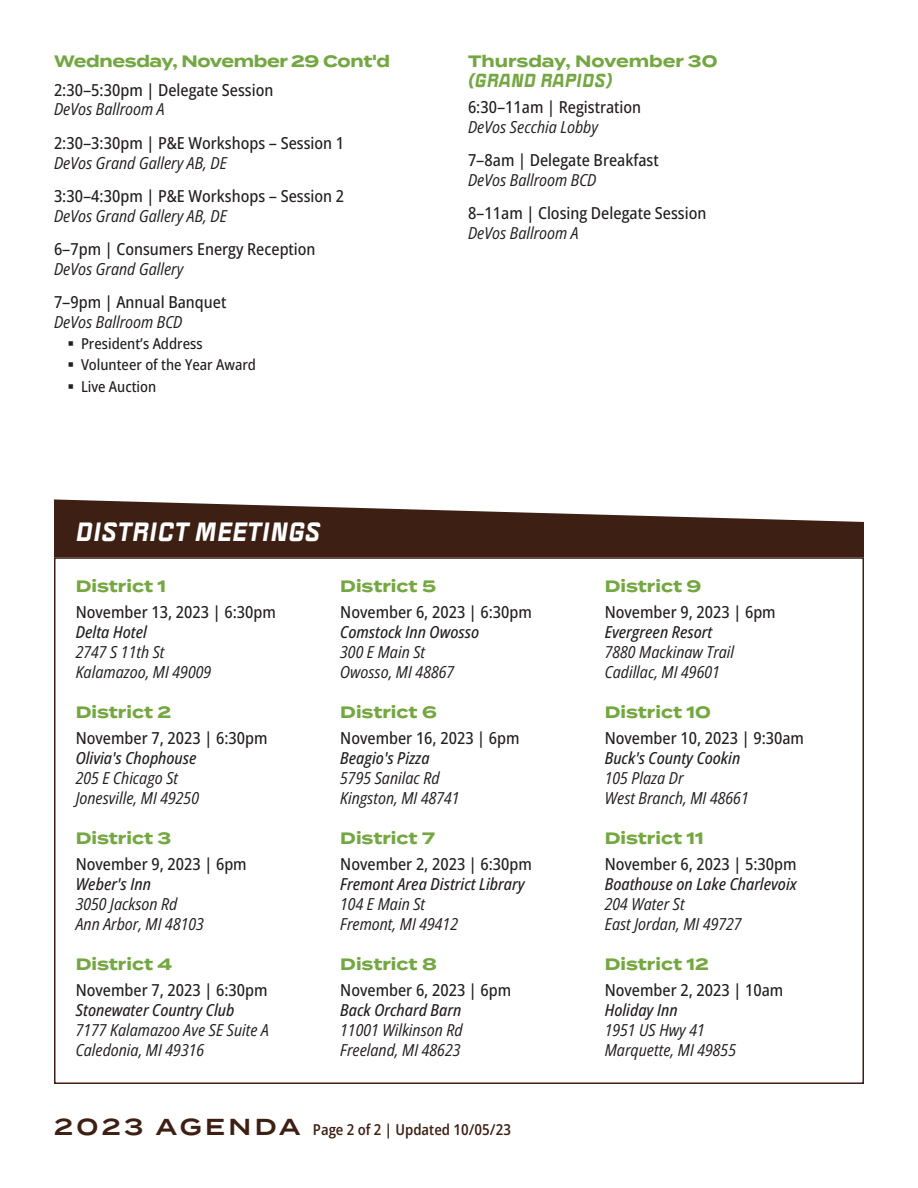
<style>
.page{position:relative;width:918px;height:1188px;background:#fff}
.page>*{position:absolute;margin:0;border:0;box-sizing:border-box;transform-origin:0 0}
.t1{font:23.1px "Politica Black Italic Xp";letter-spacing:.01em;color:#fff}
.Agenda_Item{font:italic semi-condensed 16.5px/19.8px "Open Sans";color:#231f20}
.Agenda_Item-2{font:500 semi-condensed 16.5px "Open Sans";color:#231f20}
.Agenda_Item-3{font:italic 500 semi-condensed 16.5px "Open Sans";color:#231f20}
.t2{font:700 16.5px "Termina";color:#74a741}
.t3{font:700 16.5px "Termina";letter-spacing:-.02em;color:#74a741}
.t4{font:16.5px "Politica Black Italic Xp";letter-spacing:.01em;color:#74a741}
.t5{font:500 semi-condensed 15px "Open Sans";color:#231f20}
.t6{font:600 semi-condensed 15px "Open Sans";color:#3d2013}
.s1{font-family:"Termina";font-stretch:normal;font-size:23.1px}
</style>
<div class="page">
<svg style="left:54px;top:499px;width:810px;height:58px;fill:#3d2013"></svg>
<p class="t3" style="left:54px;top:49px;width:338px">Wednesday, November 29 Cont'd</p>
<p class="Agenda_Item-2" style="left:54px;top:78px;width:221px">2:30–5:30pm | Delegate Session</p>
<p class="Agenda_Item" style="left:54px;top:99px;width:112px">DeVos Ballroom A</p>
<p class="Agenda_Item-2" style="left:54px;top:131px;width:292px">2:30–3:30pm | P&amp;E Workshops – Session 1</p>
<p class="Agenda_Item" style="left:54px;top:152px;width:174px">DeVos Grand Gallery AB, DE</p>
<p class="Agenda_Item-2" style="left:54px;top:185px;width:292px">3:30–4:30pm | P&amp;E Workshops – Session 2</p>
<p class="Agenda_Item" style="left:54px;top:205px;width:174px">DeVos Grand Gallery AB, DE</p>
<p class="Agenda_Item-2" style="left:54px;top:238px;width:263px">6–7pm | Consumers Energy Reception</p>
<p class="Agenda_Item" style="left:54px;top:258px;width:131px">DeVos Grand Gallery</p>
<p class="Agenda_Item-2" style="left:54px;top:291px;width:174px">7–9pm | Annual Banquet</p>
<p class="Agenda_Item" style="left:54px;top:311px;width:130px">DeVos Ballroom BCD</p>
<p class="t5" style="left:81px;top:333px;width:123px">President’s Address</p>
<p class="t5" style="left:81px;top:355px;width:177px">Volunteer of the Year Award</p>
<p class="t5" style="left:81px;top:376px;width:77px">Live Auction</p>
<p class="t1" style="left:76px;top:514px;width:246px">DISTRICT MEETINGS</p>
<p class="t2" style="left:468px;top:49px;width:251px">Thursday, November 30</p>
<p class="t4" style="left:468px;top:67px;width:146px">(GRAND RAPIDS)</p>
<p class="Agenda_Item-2" style="left:468px;top:96px;width:175px">6:30–11am | Registration</p>
<p class="Agenda_Item" style="left:468px;top:116px;width:131px">DeVos Secchia Lobby</p>
<p class="Agenda_Item-2" style="left:468px;top:149px;width:192px">7–8am | Delegate Breakfast</p>
<p class="Agenda_Item" style="left:468px;top:170px;width:130px">DeVos Ballroom BCD</p>
<p class="Agenda_Item-2" style="left:468px;top:202px;width:240px">8–11am | Closing Delegate Session</p>
<p class="Agenda_Item" style="left:468px;top:223px;width:112px">DeVos Ballroom A</p>
<p class="t2" style="left:76px;top:574px;width:92px">District 1</p>
<p class="Agenda_Item-2" style="left:76px;top:601px;width:202px">November 13, 2023 | 6:30pm</p>
<p class="Agenda_Item-3" style="left:76px;top:621px;width:73px">Delta Hotel</p>
<p class="Agenda_Item" style="left:76px;top:641px;width:90px">2747 S 11th St</p>
<p class="Agenda_Item" style="left:76px;top:661px;width:137px">Kalamazoo, MI 49009</p>
<p class="t2" style="left:76px;top:700px;width:97px">District 2</p>
<p class="Agenda_Item-2" style="left:76px;top:727px;width:193px">November 7, 2023 | 6:30pm</p>
<p class="Agenda_Item-3" style="left:76px;top:747px;width:122px">Olivia's Chophouse</p>
<p class="Agenda_Item" style="left:76px;top:767px;width:104px">205 E Chicago St</p>
<p class="Agenda_Item" style="left:76px;top:787px;width:125px">Jonesville, MI 49250</p>
<p class="t2" style="left:76px;top:826px;width:97px">District 3</p>
<p class="Agenda_Item-2" style="left:76px;top:853px;width:173px">November 9, 2023 | 6pm</p>
<p class="Agenda_Item-3" style="left:76px;top:873px;width:77px">Weber's Inn</p>
<p class="Agenda_Item" style="left:76px;top:893px;width:103px">3050 Jackson Rd</p>
<p class="Agenda_Item" style="left:76px;top:913px;width:130px">Ann Arbor, MI 48103</p>
<p class="t2" style="left:76px;top:952px;width:98px">District 4</p>
<p class="Agenda_Item-2" style="left:76px;top:979px;width:193px">November 7, 2023 | 6:30pm</p>
<p class="Agenda_Item-3" style="left:76px;top:999px;width:160px">Stonewater Country Club</p>
<p class="Agenda_Item" style="left:76px;top:1019px;width:195px">7177 Kalamazoo Ave SE Suite A<br>Caledonia, MI 49316</p>
<p class="t2" style="left:340px;top:574px;width:97px">District 5</p>
<p class="Agenda_Item-2" style="left:340px;top:601px;width:193px">November 6, 2023 | 6:30pm</p>
<p class="Agenda_Item-3" style="left:340px;top:621px;width:140px">Comstock Inn Owosso</p>
<p class="Agenda_Item" style="left:340px;top:641px;width:86px">300 E Main St</p>
<p class="Agenda_Item" style="left:340px;top:661px;width:115px">Owosso, MI 48867</p>
<p class="t2" style="left:340px;top:700px;width:98px">District 6</p>
<p class="Agenda_Item-2" style="left:340px;top:727px;width:181px">November 16, 2023 | 6pm</p>
<p class="Agenda_Item-3" style="left:340px;top:747px;width:91px">Beagio's Pizza</p>
<p class="Agenda_Item" style="left:340px;top:767px;width:101px">5795 Sanilac Rd</p>
<p class="Agenda_Item" style="left:340px;top:787px;width:121px">Kingston, MI 48741</p>
<p class="t2" style="left:340px;top:826px;width:96px">District 7</p>
<p class="Agenda_Item-2" style="left:340px;top:853px;width:193px">November 2, 2023 | 6:30pm</p>
<p class="Agenda_Item-3" style="left:340px;top:873px;width:186px">Fremont Area District Library</p>
<p class="Agenda_Item" style="left:340px;top:893px;width:86px">104 E Main St</p>
<p class="Agenda_Item" style="left:340px;top:913px;width:119px">Fremont, MI 49412</p>
<p class="t2" style="left:340px;top:952px;width:98px">District 8</p>
<p class="Agenda_Item-2" style="left:340px;top:979px;width:173px">November 6, 2023 | 6pm</p>
<p class="Agenda_Item-3" style="left:340px;top:999px;width:123px">Back Orchard Barn</p>
<p class="Agenda_Item" style="left:340px;top:1019px;width:124px">11001 Wilkinson Rd</p>
<p class="Agenda_Item" style="left:340px;top:1039px;width:122px">Freeland, MI 48623</p>
<p class="t6" style="left:54px;top:1119px;width:459px"><span class="s1">2023 AGENDA</span> Page 2 of 2 | Updated 10/05/23</p>
<p class="t2" style="left:605px;top:574px;width:98px">District 9</p>
<p class="Agenda_Item-2" style="left:605px;top:601px;width:173px">November 9, 2023 | 6pm</p>
<p class="Agenda_Item-3" style="left:605px;top:621px;width:109px">Evergreen Resort</p>
<p class="Agenda_Item" style="left:605px;top:641px;width:131px">7880 Mackinaw Trail</p>
<p class="Agenda_Item" style="left:605px;top:661px;width:117px">Cadillac, MI 49601</p>
<p class="t2" style="left:605px;top:700px;width:108px">District 10</p>
<p class="Agenda_Item-2" style="left:605px;top:727px;width:201px">November 10, 2023 | 9:30am</p>
<p class="Agenda_Item-3" style="left:605px;top:747px;width:137px">Buck's County Cookin</p>
<p class="Agenda_Item" style="left:605px;top:767px;width:80px">105 Plaza Dr</p>
<p class="Agenda_Item" style="left:605px;top:787px;width:145px">West Branch, MI 48661</p>
<p class="t2" style="left:605px;top:826px;width:100px">District 11</p>
<p class="Agenda_Item-2" style="left:605px;top:853px;width:193px">November 6, 2023 | 5:30pm</p>
<p class="Agenda_Item-3" style="left:605px;top:873px;width:194px">Boathouse on Lake Charlevoix</p>
<p class="Agenda_Item" style="left:605px;top:893px;width:81px">204 Water St</p>
<p class="Agenda_Item" style="left:605px;top:913px;width:138px">East Jordan, MI 49727</p>
<p class="t2" style="left:605px;top:952px;width:106px">District 12</p>
<p class="Agenda_Item-2" style="left:605px;top:979px;width:180px">November 2, 2023 | 10am</p>
<p class="Agenda_Item-3" style="left:605px;top:999px;width:74px">Holiday Inn</p>
<p class="Agenda_Item" style="left:605px;top:1019px;width:102px">1951 US Hwy 41</p>
<p class="Agenda_Item" style="left:605px;top:1039px;width:133px">Marquette, MI 49855</p>
</div>
